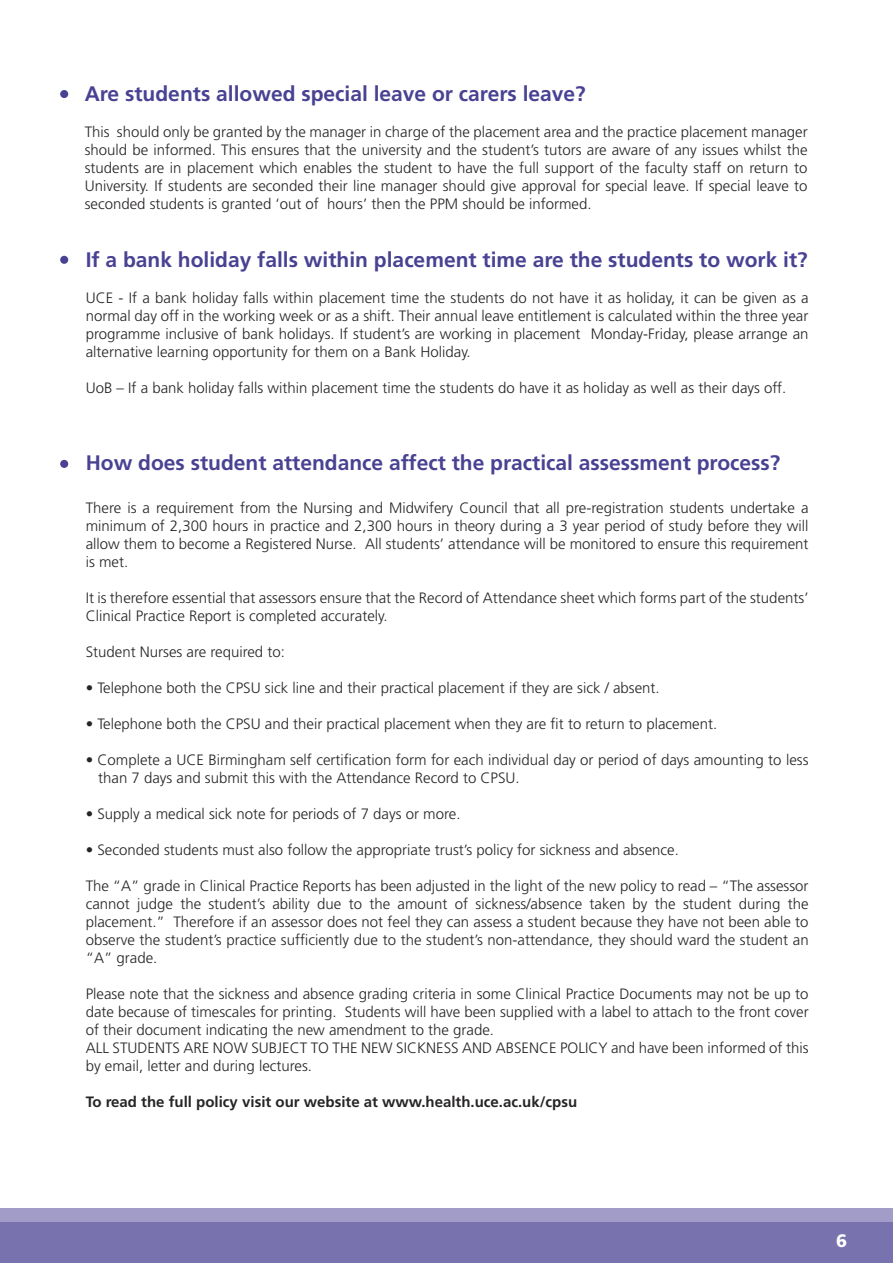
<style>
.page{position:relative;width:893px;height:1263px;background:#fff}
.page>*{position:absolute;margin:0;border:0;box-sizing:border-box;transform-origin:0 0}
.t1{font:700 21px "Frutiger";color:#494293}
.t2{font:900 18px "Frutiger";color:#fff}
.t3{font:300 15px/18px "Frutiger";color:#272425;text-align:justify}
.t4{font:700 15px "Frutiger";color:#272425}
</style>
<div class="page">
<div style="left:0;top:1208px;width:893px;height:14px;background:#a29dc8"></div>
<div style="left:0;top:1222px;width:893px;height:41px;background:#7872af"></div>
<div style="left:60px;top:90px;width:8px;height:8px;background:#494293;border-radius:50%"></div>
<div style="left:60px;top:256px;width:8px;height:8px;background:#494293;border-radius:50%"></div>
<div style="left:60px;top:460px;width:8px;height:8px;background:#494293;border-radius:50%"></div>
<h1 class="t1" style="left:85px;top:82px;width:503px">Are students allowed special leave or carers leave?</h1>
<p class="t3" style="left:85px;top:123px;width:724px">This should only be granted by the manager in charge of the placement area and the practice placement manager should be informed. This ensures that the university and the student’s tutors are aware of any issues whilst the students are in placement which enables the student to have the full support of the faculty staff on return to University. If students are seconded their line manager should give approval for special leave. If special leave to seconded students is granted ‘out of hours’ then the PPM should be informed.</p>
<h1 class="t1" style="left:86px;top:247px;width:724px">If a bank holiday falls within placement time are the students to work it?</h1>
<p class="t3" style="left:86px;top:289px;width:724px">UCE - If a bank holiday falls within placement time the students do not have it as holiday, it can be given as a normal day off in the working week or as a shift. Their annual leave entitlement is calculated within the three year programme inclusive of bank holidays. If student’s are working in placement Monday-Friday, please arrange an alternative learning opportunity for them on a Bank Holiday.</p>
<p class="t3" style="left:86px;top:379px;width:702px">UoB – If a bank holiday falls within placement time the students do have it as holiday as well as their days off.</p>
<h1 class="t1" style="left:86px;top:450px;width:696px">How does student attendance affect the practical assessment process?</h1>
<p class="t3" style="left:86px;top:498px;width:724px">There is a requirement from the Nursing and Midwifery Council that all pre-registration students undertake a minimum of 2,300 hours in practice and 2,300 hours in theory during a 3 year period of study before they will allow them to become a Registered Nurse. All students’ attendance will be monitored to ensure this requirement is met.</p>
<p class="t3" style="left:86px;top:588px;width:724px">It is therefore essential that assessors ensure that the Record of Attendance sheet which forms part of the students’<br>Clinical Practice Report is completed accurately.</p>
<p class="t3" style="left:86px;top:642px;width:201px">Student Nurses are required to:</p>
<p class="t3" style="left:86px;top:678px;width:575px">• Telephone both the CPSU sick line and their practical placement if they are sick / absent.</p>
<p class="t3" style="left:86px;top:714px;width:633px">• Telephone both the CPSU and their practical placement when they are fit to return to placement.</p>
<p class="t3" style="left:98px;top:750px;width:712px;text-indent:-13px">• Complete a UCE Birmingham self certification form for each individual day or period of days amounting to less than 7 days and submit this with the Attendance Record to CPSU.</p>
<p class="t3" style="left:86px;top:804px;width:376px">• Supply a medical sick note for periods of 7 days or more.</p>
<p class="t3" style="left:86px;top:840px;width:595px">• Seconded students must also follow the appropriate trust’s policy for sickness and absence.</p>
<p class="t3" style="left:86px;top:876px;width:724px">The “A” grade in Clinical Practice Reports has been adjusted in the light of the new policy to read – “The assessor cannot judge the student’s ability due to the amount of sickness/absence taken by the student during the placement.” Therefore if an assessor does not feel they can assess a student because they have not been able to observe the student’s practice sufficiently due to the student’s non-attendance, they should ward the student an “A” grade.</p>
<p class="t3" style="left:86px;top:984px;width:724px;text-align:left">Please note that the sickness and absence grading criteria in some Clinical Practice Documents may not be up to date because of timescales for printing. Students will have been supplied with a label to attach to the front cover of their document indicating the new amendment to the grade.<br>ALL STUDENTS ARE NOW SUBJECT TO THE NEW SICKNESS AND ABSENCE POLICY and have been informed of this by email, letter and during lectures.</p>
<p class="t4" style="left:86px;top:1093px;width:493px">To read the full policy visit our website at www.health.uce.ac.uk/cpsu</p>
<p class="t2" style="left:836px;top:1230px;width:13px">6</p>
</div>
